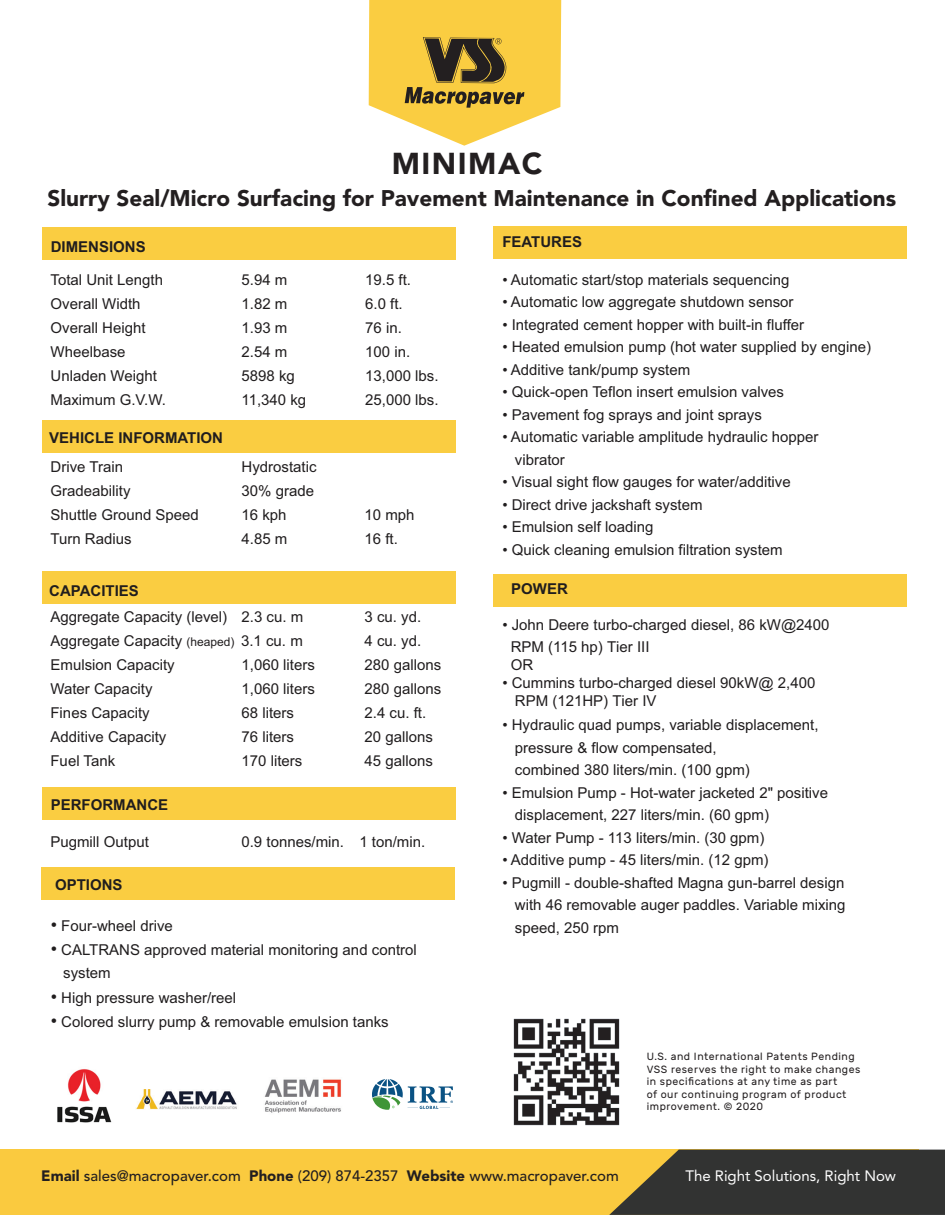
<style>
.page{position:relative;width:945px;height:1215px;background:#fff}
.page>*{position:absolute;margin:0;border:0;box-sizing:border-box;transform-origin:0 0}
.t1{font:900 30px "Avenir";letter-spacing:.05em;color:#231f20}
.t2{font:900 22.5px "Avenir";color:#231f20}
.t3{font:15px/22.5px "Arial";color:#201d1e}
.t4{font:700 15px "Arial";color:#201d1e}
.t5{font:500 15px "Avenir";color:#231f20}
.t6{font:15px "Avenir";color:#fff}
.t7{font:10.5px/12.6px "Rubik";letter-spacing:.05em;color:#231f20}
.s1{font-size:12px}
.s2{font-size:18px}
.s3{font-weight:900}
</style>
<div class="page">
<div style="left:493px;top:226px;width:414px;height:33px;background:#facd41"></div>
<div style="left:493px;top:574px;width:414px;height:33px;background:#facd41"></div>
<div style="left:42px;top:227px;width:413px;height:33px;background:#facd41"></div>
<div style="left:42px;top:420px;width:413px;height:33px;background:#facd41"></div>
<div style="left:42px;top:571px;width:413px;height:33px;background:#facd41"></div>
<div style="left:42px;top:787px;width:413px;height:33px;background:#facd41"></div>
<div style="left:42px;top:867px;width:413px;height:33px;background:#facd41"></div>
<img style="left:513px;top:1018px;width:107px;height:108px">
<div style="left:0;top:1150px;width:918px;height:65px;background:#faca3f"></div>
<svg style="left:609px;top:1150px;width:336px;height:65px;background:#464233"></svg>
<svg style="left:369px;top:0;width:192px;height:146px;background:#dfbe57"></svg>
<img style="left:264px;top:1079px;width:77px;height:34px">
<img style="left:57px;top:1069px;width:55px;height:54px">
<svg style="left:372px;top:1079px;width:81px;height:31px"></svg>
<img style="left:136px;top:1089px;width:101px;height:21px">
<h1 class="t1" style="left:392px;top:138px;width:152px">MINIMAC</h1>
<h2 class="t2" style="left:47px;top:179px;width:850px">Slurry Seal/Micro Surfacing for Pavement Maintenance in Confined Applications</h2>
<p class="t4" style="left:51px;top:237px;width:97px">DIMENSIONS</p>
<p class="t3" style="left:51px;top:268px;width:114px">Total Unit Length</p>
<p class="t3" style="left:242px;top:268px;width:47px">5.94 m</p>
<p class="t3" style="left:365px;top:268px;width:47px">19.5 ft.</p>
<p class="t3" style="left:51px;top:292px;width:92px">Overall Width</p>
<p class="t3" style="left:242px;top:292px;width:47px">1.82 m</p>
<p class="t3" style="left:365px;top:292px;width:39px">6.0 ft.</p>
<p class="t3" style="left:51px;top:316px;width:97px">Overall Height</p>
<p class="t3" style="left:242px;top:316px;width:47px">1.93 m</p>
<p class="t3" style="left:365px;top:316px;width:38px">76 in.</p>
<p class="t3" style="left:51px;top:340px;width:77px">Wheelbase</p>
<p class="t3" style="left:242px;top:340px;width:47px">2.54 m</p>
<p class="t3" style="left:365px;top:340px;width:47px">100 in.</p>
<p class="t3" style="left:51px;top:364px;width:108px">Unladen Weight</p>
<p class="t3" style="left:242px;top:364px;width:55px">5898 kg</p>
<p class="t3" style="left:365px;top:364px;width:75px">13,000 lbs.</p>
<p class="t3" style="left:51px;top:388px;width:117px">Maximum G.V.W.</p>
<p class="t3" style="left:242px;top:388px;width:66px">11,340 kg</p>
<p class="t3" style="left:365px;top:388px;width:75px">25,000 lbs.</p>
<p class="t4" style="left:49px;top:427px;width:175px">VEHICLE INFORMATION</p>
<p class="t3" style="left:51px;top:456px;width:74px">Drive Train</p>
<p class="t3" style="left:242px;top:456px;width:77px">Hydrostatic</p>
<p class="t3" style="left:51px;top:480px;width:82px">Gradeability</p>
<p class="t3" style="left:242px;top:480px;width:74px">30% grade</p>
<p class="t3" style="left:51px;top:504px;width:150px">Shuttle Ground Speed</p>
<p class="t3" style="left:242px;top:504px;width:47px">16 kph</p>
<p class="t3" style="left:365px;top:504px;width:52px">10 mph</p>
<p class="t3" style="left:51px;top:528px;width:83px">Turn Radius</p>
<p class="t3" style="left:242px;top:528px;width:47px">4.85 m</p>
<p class="t3" style="left:365px;top:528px;width:35px">16 ft.</p>
<p class="t4" style="left:49px;top:580px;width:91px">CAPACITIES</p>
<p class="t3" style="left:51px;top:606px;width:254px">Aggregate Capacity (level) 2.3 cu. m</p>
<p class="t3" style="left:365px;top:606px;width:58px">3 cu. yd.</p>
<p class="t3" style="left:51px;top:630px;width:254px">Aggregate Capacity <span class="s1">(heaped)</span> 3.1 cu. m</p>
<p class="t3" style="left:365px;top:630px;width:58px">4 cu. yd.</p>
<p class="t3" style="left:51px;top:654px;width:126px">Emulsion Capacity</p>
<p class="t3" style="left:242px;top:654px;width:75px">1,060 liters</p>
<p class="t3" style="left:365px;top:654px;width:78px">280 gallons</p>
<p class="t3" style="left:51px;top:678px;width:103px">Water Capacity</p>
<p class="t3" style="left:242px;top:678px;width:75px">1,060 liters</p>
<p class="t3" style="left:365px;top:678px;width:78px">280 gallons</p>
<p class="t3" style="left:51px;top:702px;width:101px">Fines Capacity</p>
<p class="t3" style="left:241px;top:702px;width:54px">68 liters</p>
<p class="t3" style="left:364px;top:702px;width:63px">2.4 cu. ft.</p>
<p class="t3" style="left:51px;top:726px;width:117px">Additive Capacity</p>
<p class="t3" style="left:242px;top:726px;width:54px">76 liters</p>
<p class="t3" style="left:365px;top:726px;width:70px">20 gallons</p>
<p class="t3" style="left:51px;top:750px;width:66px">Fuel Tank</p>
<p class="t3" style="left:242px;top:750px;width:62px">170 liters</p>
<p class="t3" style="left:365px;top:750px;width:70px">45 gallons</p>
<p class="t4" style="left:51px;top:795px;width:119px">PERFORMANCE</p>
<p class="t3" style="left:50px;top:831px;width:100px">Pugmill Output</p>
<p class="t3" style="left:241px;top:831px;width:185px">0.9 tonnes/min. 1 ton/min.</p>
<p class="t4" style="left:55px;top:874px;width:69px">OPTIONS</p>
<p class="t4" style="left:502px;top:232px;width:81px">FEATURES</p>
<p class="t3" style="left:502px;top:268px;width:289px">• Automatic start/stop materials sequencing</p>
<p class="t3" style="left:502px;top:291px;width:293px">• Automatic low aggregate shutdown sensor</p>
<p class="t3" style="left:502px;top:313px;width:303px">• Integrated cement hopper with built-in fluffer</p>
<p class="t3" style="left:502px;top:336px;width:370px">• Heated emulsion pump (hot water supplied by engine)</p>
<p class="t3" style="left:502px;top:358px;width:189px">• Additive tank/pump system</p>
<p class="t3" style="left:502px;top:381px;width:283px">• Quick-open Teflon insert emulsion valves</p>
<p class="t3" style="left:502px;top:403px;width:261px">• Pavement fog sprays and joint sprays</p>
<p class="t3" style="left:515px;top:426px;width:305px;text-indent:-13px">• Automatic variable amplitude hydraulic hopper vibrator</p>
<p class="t3" style="left:502px;top:471px;width:290px">• Visual sight flow gauges for water/additive</p>
<p class="t3" style="left:502px;top:493px;width:202px">• Direct drive jackshaft system</p>
<p class="t3" style="left:502px;top:516px;width:153px">• Emulsion self loading</p>
<p class="t3" style="left:502px;top:538px;width:282px">• Quick cleaning emulsion filtration system</p>
<p class="t4" style="left:511px;top:579px;width:58px">POWER</p>
<p class="t3" style="left:511px;top:613px;width:320px;text-indent:-8px">• John Deere turbo-charged diesel, 86 kW@2400<br>RPM (115 hp) Tier III</p>
<p class="t3" style="left:511px;top:654px;width:24px">OR</p>
<p class="t3" style="left:515px;top:674px;width:302px;line-height:18px;text-indent:-13px">• Cummins turbo-charged diesel 90kW@ 2,400<br>RPM (121HP) Tier IV</p>
<p class="t3" style="left:515px;top:714px;width:305px;text-indent:-13px">• Hydraulic quad pumps, variable displacement, pressure &amp; flow compensated,<br>combined 380 liters/min. (100 gpm)</p>
<p class="t3" style="left:515px;top:781px;width:315px;text-indent:-13px">• Emulsion Pump - Hot-water jacketed 2" positive displacement, 227 liters/min. (60 gpm)</p>
<p class="t3" style="left:502px;top:826px;width:263px">• Water Pump - 113 liters/min. (30 gpm)</p>
<p class="t3" style="left:502px;top:849px;width:268px">• Additive pump - 45 liters/min. (12 gpm)</p>
<p class="t3" style="left:502px;top:871px;width:345px;text-align:right">• Pugmill - double-shafted Magna gun-barrel design with 46 removable auger paddles. Variable mixing</p>
<p class="t3" style="left:51px;top:914px;width:124px"><span class="s2">•</span> Four-wheel drive</p>
<p class="t3" style="left:515px;top:916px;width:106px">speed, 250 rpm</p>
<p class="t3" style="left:63px;top:939px;width:355px;text-indent:-13px"><span class="s2">•</span> CALTRANS approved material monitoring and control system</p>
<p class="t3" style="left:51px;top:986px;width:187px"><span class="s2">•</span> High pressure washer/reel</p>
<p class="t3" style="left:51px;top:1011px;width:340px"><span class="s2">•</span> Colored slurry pump &amp; removable emulsion tanks</p>
<p class="t7" style="left:647px;top:1050px;width:215px">U.S. and International Patents Pending VSS reserves the right to make changes in specifications at any time as part<br>of our continuing program of product improvement. © 2020</p>
<p class="t5" style="left:41px;top:1163px;width:579px"><span class="s3">Email</span> sales@macropaver.com <span class="s3">Phone</span> (209) 874-2357 <span class="s3">Website</span> www.macropaver.com</p>
<p class="t6" style="left:685px;top:1164px;width:212px">The Right Solutions, Right Now</p>
</div>
